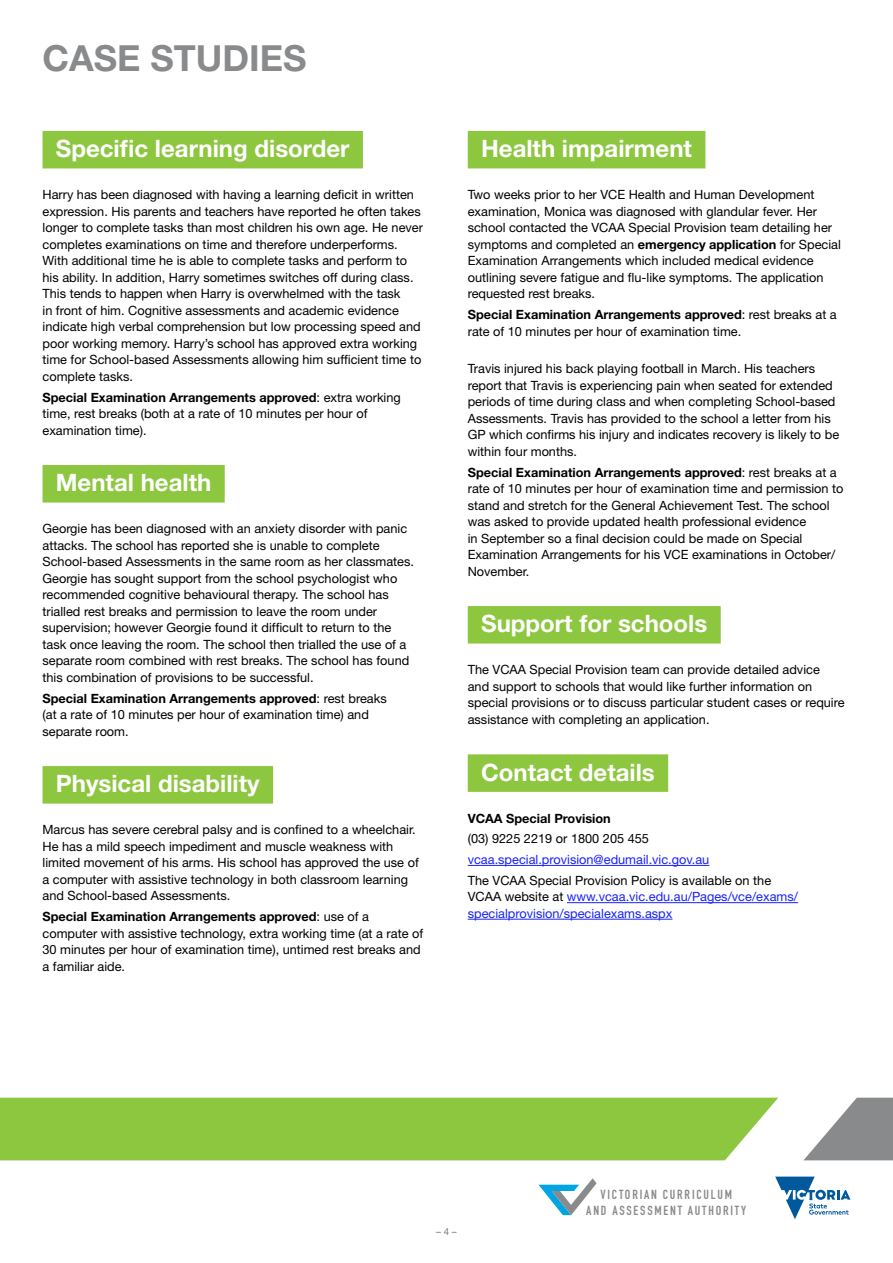
<style>
.page{position:relative;width:893px;height:1263px;background:#fff}
.page>*{position:absolute;margin:0;border:0;box-sizing:border-box;transform-origin:0 0}
.Heading_1{font:700 36px "Helvetica Neue LT";color:#888a8c}
.Colour_Heading{font:700 24px "Helvetica Neue LT";color:#fff}
.t1{font:13.05px/15.5px "DIN Engschrift Alternate";letter-spacing:.14em;color:#888a8c;text-align:center}
.Body_text{font:12.75px/16.5px "Helvetica Neue LT";color:#000}
.Body_text-2{font:12.75px/16.5px "Helvetica Neue LT";color:#1922fb}
.Body_text-3{font:700 12.75px "Helvetica Neue LT";color:#000}
.t2{font:9.75px "Helvetica Neue LT";color:#77787b}
.s1{font-weight:700}
.s2{color:#000}
</style>
<div class="page">
<div style="left:43px;top:131px;width:320px;height:37px;background:#8dc63f"></div>
<div style="left:43px;top:465px;width:182px;height:37px;background:#8dc63f"></div>
<div style="left:43px;top:766px;width:230px;height:38px;background:#8dc63f"></div>
<div style="left:468px;top:131px;width:237px;height:37px;background:#8dc63f"></div>
<div style="left:468px;top:606px;width:253px;height:37px;background:#8dc63f"></div>
<div style="left:468px;top:754px;width:200px;height:38px;background:#8dc63f"></div>
<hr style="left:468px;top:865px;width:241px;height:1px;background:#1922fb">
<hr style="left:567px;top:902px;width:231px;height:1px;background:#1922fb">
<hr style="left:468px;top:919px;width:204px;height:1px;background:#1922fb">
<svg style="left:538px;top:1178px;width:59px;height:37px"></svg>
<svg style="left:775px;top:1176px;width:75px;height:43px"></svg>
<svg style="left:804px;top:1098px;width:89px;height:62px"></svg>
<div style="left:0;top:1098px;width:778px;height:62px;background:#8dc63f"></div>
<p class="Heading_1" style="left:43px;top:36px;width:266px">CASE STUDIES</p>
<p class="Colour_Heading" style="left:56px;top:134px;width:295px">Specific learning disorder</p>
<p class="Body_text" style="left:43px;top:186px;width:382px">Harry has been diagnosed with having a learning deficit in written expression. His parents and teachers have reported he often takes longer to complete tasks than most children his own age. He never completes examinations on time and therefore underperforms.<br>With additional time he is able to complete tasks and perform to his ability. In addition, Harry sometimes switches off during class.<br>This tends to happen when Harry is overwhelmed with the task<br>in front of him. Cognitive assessments and academic evidence indicate high verbal comprehension but low processing speed and poor working memory. Harry’s school has approved extra working time for School-based Assessments allowing him sufficient time to complete tasks.</p>
<p class="Body_text" style="left:43px;top:389px;width:360px"><span class="s1">Special Examination Arrangements approved</span>: extra working time, rest breaks (both at a rate of 10 minutes per hour of examination time).</p>
<p class="Colour_Heading" style="left:56px;top:468px;width:157px">Mental health</p>
<p class="Body_text" style="left:43px;top:520px;width:373px">Georgie has been diagnosed with an anxiety disorder with panic attacks. The school has reported she is unable to complete School-based Assessments in the same room as her classmates.<br>Georgie has sought support from the school psychologist who recommended cognitive behavioural therapy. The school has trialled rest breaks and permission to leave the room under supervision; however Georgie found it difficult to return to the task once leaving the room. The school then trialled the use of a separate room combined with rest breaks. The school has found this combination of provisions to be successful.</p>
<p class="Body_text" style="left:43px;top:690px;width:346px"><span class="s1">Special Examination Arrangements approved</span>: rest breaks (at a rate of 10 minutes per hour of examination time) and separate room.</p>
<p class="Colour_Heading" style="left:56px;top:769px;width:205px">Physical disability</p>
<p class="Body_text" style="left:43px;top:821px;width:378px">Marcus has severe cerebral palsy and is confined to a wheelchair.<br>He has a mild speech impediment and muscle weakness with limited movement of his arms. His school has approved the use of a computer with assistive technology in both classroom learning and School-based Assessments.</p>
<p class="Body_text" style="left:43px;top:908px;width:382px"><span class="s1">Special Examination Arrangements approved</span>: use of a computer with assistive technology, extra working time (at a rate of 30 minutes per hour of examination time), untimed rest breaks and a familiar aide.</p>
<p class="Colour_Heading" style="left:481px;top:134px;width:212px">Health impairment</p>
<p class="Body_text" style="left:468px;top:186px;width:375px">Two weeks prior to her VCE Health and Human Development examination, Monica was diagnosed with glandular fever. Her school contacted the VCAA Special Provision team detailing her symptoms and completed an <span class="s1">emergency application</span> for Special Examination Arrangements which included medical evidence outlining severe fatigue and flu-like symptoms. The application requested rest breaks.</p>
<p class="Body_text" style="left:468px;top:306px;width:371px"><span class="s1">Special Examination Arrangements approved</span>: rest breaks at a rate of 10 minutes per hour of examination time.</p>
<p class="Body_text" style="left:468px;top:360px;width:373px">Travis injured his back playing football in March. His teachers report that Travis is experiencing pain when seated for extended periods of time during class and when completing School-based Assessments. Travis has provided to the school a letter from his GP which confirms his injury and indicates recovery is likely to be within four months.</p>
<p class="Body_text" style="left:468px;top:464px;width:377px"><span class="s1">Special Examination Arrangements approved</span>: rest breaks at a rate of 10 minutes per hour of examination time and permission to stand and stretch for the General Achievement Test. The school was asked to provide updated health professional evidence<br>in September so a final decision could be made on Special Examination Arrangements for his VCE examinations in October/ November.</p>
<p class="Colour_Heading" style="left:481px;top:609px;width:228px">Support for schools</p>
<p class="Body_text" style="left:468px;top:661px;width:378px">The VCAA Special Provision team can provide detailed advice<br>and support to schools that would like further information on special provisions or to discuss particular student cases or require assistance with completing an application.</p>
<p class="Colour_Heading" style="left:481px;top:757px;width:175px">Contact details</p>
<p class="Body_text-3" style="left:468px;top:810px;width:145px">VCAA Special Provision</p>
<p class="Body_text" style="left:468px;top:830px;width:183px">(03) 9225 2219 or 1800 205 455</p>
<p class="Body_text-2" style="left:468px;top:851px;width:243px">vcaa.special.provision@edumail.vic.gov.au</p>
<p class="Body_text-2" style="left:468px;top:872px;width:332px"><span class="s2">The VCAA Special Provision Policy is available on the<br>VCAA website at</span> www.vcaa.vic.edu.au/Pages/vce/exams/ specialprovision/specialexams.aspx</p>
<p class="t2" style="left:436px;top:1225px;width:22px">– 4 –</p>
<p class="t1" style="left:586px;top:1187px;width:161px">VICTORIAN CURRICULUM<br>AND ASSESSMENT AUTHORITY</p>
</div>
